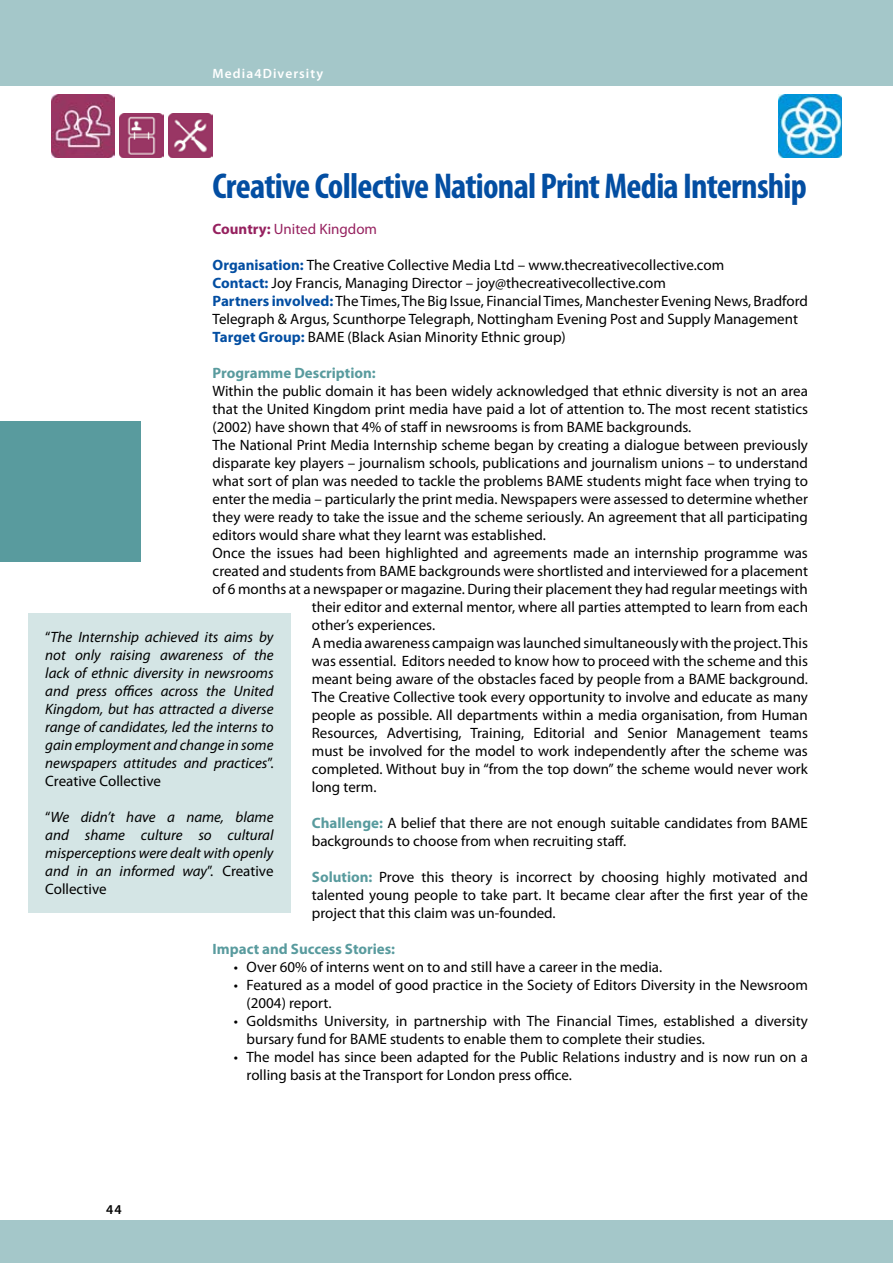
<style>
.page{position:relative;width:893px;height:1263px;background:#fff}
.page>*{position:absolute;margin:0;border:0;box-sizing:border-box;transform-origin:0 0}
.t1{font:700 condensed 36px "Myriad Pro";letter-spacing:-.02em;color:#034ea2}
.t2{font:15px/18px "Myriad Pro";color:#000}
.t3{font:italic 15px/18px "Myriad Pro";color:#000;text-align:justify}
.t4{font:700 15px "Myriad Pro";color:#599b9e}
.t5{font:15px "Myriad Pro";color:#96215f}
.t6{font:600 13.5px "Myriad Pro";letter-spacing:.08em;color:#fff}
.t7{font:600 13.5px "Myriad Pro";color:#000}
.s1{font-weight:700}
.s2{font-weight:700;color:#034ea2}
.s3{font-weight:700;color:#599b9e}
.s4{font-style:normal}
</style>
<div class="page">
<div style="left:0;top:1220px;width:893px;height:43px;background:#a4c7c9"></div>
<div style="left:0;top:0;width:893px;height:85px;background:#a4c7c9"></div>
<div style="left:0;top:421px;width:140px;height:140px;background:#599b9e"></div>
<div style="left:28px;top:613px;width:263px;height:299px;background:#d4e5e5"></div>
<img style="left:51px;top:94px;width:63px;height:63px">
<img style="left:779px;top:94px;width:63px;height:63px">
<img style="left:120px;top:113px;width:44px;height:44px">
<img style="left:169px;top:113px;width:44px;height:44px">
<p class="t6" style="left:213px;top:65px;width:112px">Media4Diversity</p>
<h1 class="t1" style="left:213px;top:166px;width:596px">Creative Collective National Print Media Internship</h1>
<p class="t5" style="left:213px;top:220px;width:166px"><span class="s1">Country:</span> United Kingdom</p>
<p class="t2" style="left:213px;top:256px;width:597px"><span class="s2">Organisation:</span> The Creative Collective Media Ltd – www.thecreativecollective.com<br><span class="s2">Contact:</span> Joy Francis, Managing Director – joy@thecreativecollective.com<br><span class="s2">Partners involved:</span> The Times, The Big Issue, Financial Times, Manchester Evening News, Bradford Telegraph &amp; Argus, Scunthorpe Telegraph, Nottingham Evening Post and Supply Management <span class="s2">Target Group:</span> BAME (Black Asian Minority Ethnic group)</p>
<p class="t4" style="left:213px;top:363px;width:165px">Programme Description:</p>
<p class="t2" style="left:213px;top:382px;width:597px">Within the public domain it has been widely acknowledged that ethnic diversity is not an area</p>
<p class="t2" style="left:213px;top:400px;width:597px">that the United Kingdom print media have paid a lot of attention to. The most recent statistics</p>
<p class="t2" style="left:213px;top:418px;width:480px">(2002) have shown that 4% of staff in newsrooms is from BAME backgrounds.</p>
<p class="t2" style="left:213px;top:436px;width:597px">The National Print Media Internship scheme began by creating a dialogue between previously</p>
<p class="t2" style="left:213px;top:454px;width:597px">disparate key players – journalism schools, publications and journalism unions – to understand</p>
<p class="t2" style="left:213px;top:472px;width:597px">what sort of plan was needed to tackle the problems BAME students might face when trying to</p>
<p class="t2" style="left:213px;top:490px;width:597px">enter the media – particularly the print media. Newspapers were assessed to determine whether</p>
<p class="t2" style="left:213px;top:508px;width:597px">they were ready to take the issue and the scheme seriously. An agreement that all participating</p>
<p class="t2" style="left:213px;top:526px;width:335px">editors would share what they learnt was established.</p>
<p class="t2" style="left:213px;top:544px;width:597px">Once the issues had been highlighted and agreements made an internship programme was</p>
<p class="t2" style="left:213px;top:562px;width:597px">created and students from BAME backgrounds were shortlisted and interviewed for a placement</p>
<p class="t2" style="left:213px;top:580px;width:597px">of 6 months at a newspaper or magazine. During their placement they had regular meetings with</p>
<p class="t2" style="left:312px;top:598px;width:498px">their editor and external mentor, where all parties attempted to learn from each</p>
<p class="t2" style="left:312px;top:616px;width:125px">other’s experiences.</p>
<p class="t2" style="left:312px;top:634px;width:498px">A media awareness campaign was launched simultaneously with the project. This</p>
<p class="t2" style="left:312px;top:652px;width:498px">was essential. Editors needed to know how to proceed with the scheme and this</p>
<p class="t2" style="left:312px;top:670px;width:498px">meant being aware of the obstacles faced by people from a BAME background.</p>
<p class="t2" style="left:312px;top:688px;width:498px">The Creative Collective took every opportunity to involve and educate as many</p>
<p class="t2" style="left:312px;top:706px;width:497px">people as possible. All departments within a media organisation, from Human</p>
<p class="t2" style="left:312px;top:724px;width:498px">Resources, Advertising, Training, Editorial and Senior Management teams</p>
<p class="t2" style="left:312px;top:742px;width:498px">must be involved for the model to work independently after the scheme was</p>
<p class="t2" style="left:312px;top:760px;width:498px">completed. Without buy in “from the top down” the scheme would never work</p>
<p class="t2" style="left:312px;top:778px;width:66px">long term.</p>
<p class="t2" style="left:312px;top:814px;width:498px"><span class="s3">Challenge:</span> A belief that there are not enough suitable candidates from BAME backgrounds to choose from when recruiting staff.</p>
<p class="t2" style="left:312px;top:868px;width:498px;text-align:justify"><span class="s3">Solution:</span> Prove this theory is incorrect by choosing highly motivated and talented young people to take part. It became clear after the first year of the project that this claim was un-founded.</p>
<p class="t4" style="left:213px;top:939px;width:184px">Impact and Success Stories:</p>
<p class="t2" style="left:234px;top:958px;width:430px">• Over 60% of interns went on to and still have a career in the media.</p>
<p class="t2" style="left:247px;top:976px;width:563px;text-indent:-13px">• Featured as a model of good practice in the Society of Editors Diversity in the Newsroom (2004) report.</p>
<p class="t2" style="left:247px;top:1012px;width:563px;text-indent:-13px">• Goldsmiths University, in partnership with The Financial Times, established a diversity bursary fund for BAME students to enable them to complete their studies.</p>
<p class="t2" style="left:247px;top:1048px;width:563px;text-indent:-13px">• The model has since been adapted for the Public Relations industry and is now run on a rolling basis at the Transport for London press office.</p>
<p class="t3" style="left:45px;top:628px;width:230px"><span class="s4">“</span>The Internship achieved its aims by not only raising awareness of the lack of ethnic diversity in newsrooms and press offices across the United Kingdom, but has attracted a diverse range of candidates, led the interns to gain employment and change in some newspapers attitudes and practices<span class="s4">”.<br>Creative Collective</span></p>
<p class="t3" style="left:45px;top:808px;width:230px"><span class="s4">“</span>We didn’t have a name, blame and shame culture so cultural misperceptions were dealt with openly and in an informed way<span class="s4">”. Creative Collective</span></p>
<p class="t7" style="left:106px;top:1200px;width:17px">44</p>
</div>
